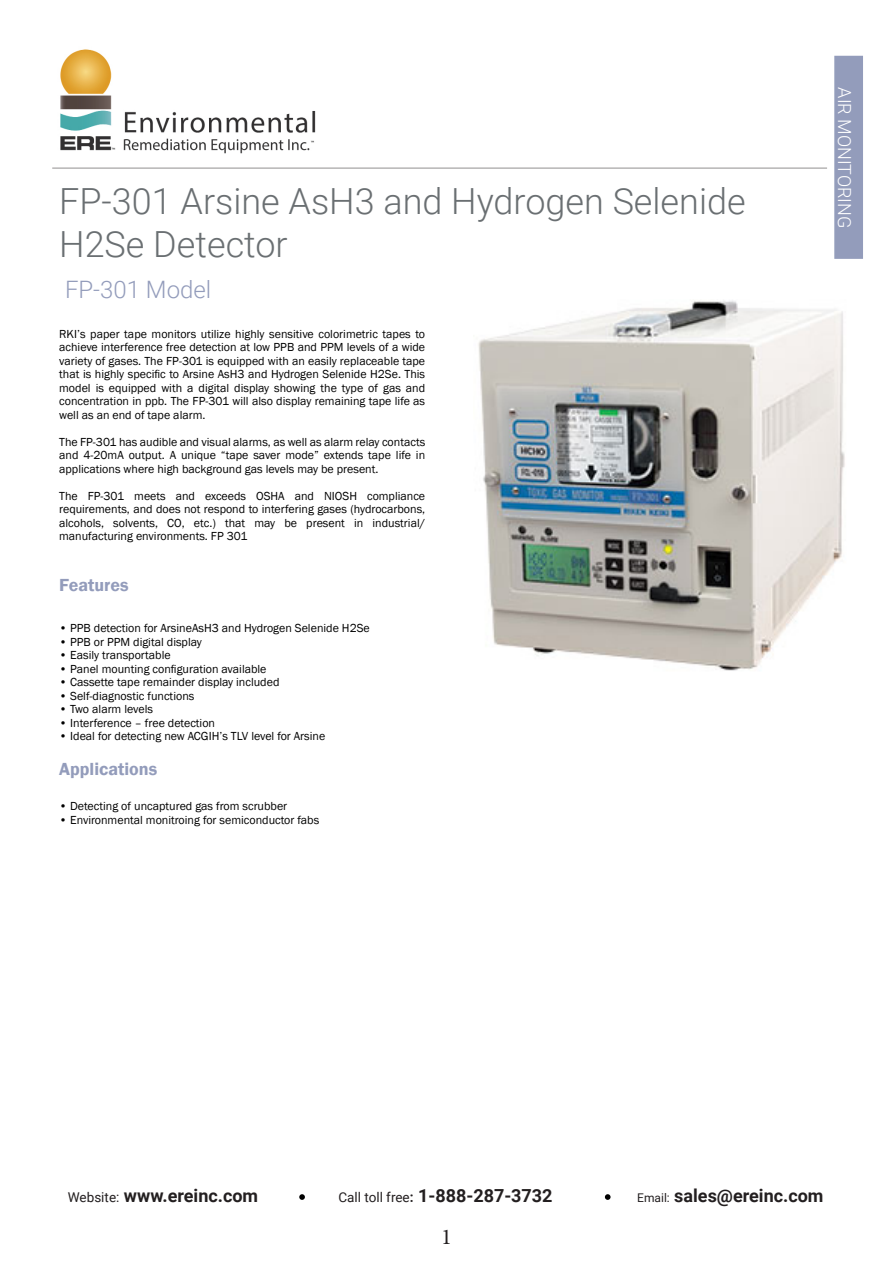
<style>
.page{position:relative;width:893px;height:1263px;background:#fff}
.page>*{position:absolute;margin:0;border:0;box-sizing:border-box;transform-origin:0 0}
.t1{font:300 36px/43.2px "Roboto";color:#6a6f72}
.t2{font:300 24px "Roboto";color:#939cbb}
.t3{font:22.5px "Minion Pro";color:#231f20}
.t4{font:700 18px "Roboto";color:#231f20}
.t5{font:600 18px "Franklin Gothic";color:#939cbb}
.t6{font:300 18px "Roboto";color:#fff}
.t7{font:12px/13.5px "Franklin Gothic";color:#000;text-align:justify}
.s1{font-weight:400;font-size:13.5px}
.s2{font-size:13.5px}
.s3{font-weight:400;font-size:12px}
</style>
<div class="page">
<hr style="left:52px;top:167px;width:775px;height:2px;background:#231f20">
<div style="left:834px;top:56px;width:29px;height:203px;background:#939cbb;border:2px solid #939cbb"></div>
<svg style="left:299px;top:1194px;width:6px;height:6px"></svg>
<svg style="left:605px;top:1194px;width:6px;height:6px"></svg>
<img style="left:60px;top:49px;width:256px;height:105px">
<img style="left:478px;top:300px;width:367px;height:371px">
<p class="t1" style="left:59px;top:178px;width:688px">FP-301 Arsine AsH3 and Hydrogen Selenide<br>H2Se Detector</p>
<p class="t2" style="left:65px;top:273px;width:148px">FP-301 Model</p>
<p class="t7" style="left:59px;top:327px;width:368px">RKI’s paper tape monitors utilize highly sensitive colorimetric tapes to achieve interference free detection at low PPB and PPM levels of a wide variety of gases. The FP-301 is equipped with an easily replaceable tape that is highly specific to Arsine AsH3 and Hydrogen Selenide H2Se. This model is equipped with a digital display showing the type of gas and concentration in ppb. The FP-301 will also display remaining tape life as well as an end of tape alarm.</p>
<p class="t7" style="left:59px;top:435px;width:368px">The FP-301 has audible and visual alarms, as well as alarm relay contacts and 4-20mA output. A unique “tape saver mode” extends tape life in applications where high background gas levels may be present.</p>
<p class="t7" style="left:59px;top:489px;width:368px">The FP-301 meets and exceeds OSHA and NIOSH compliance requirements, and does not respond to interfering gases (hydrocarbons, alcohols, solvents, CO, etc.) that may be present in industrial/ manufacturing environments. FP 301</p>
<p class="t5" style="left:59px;top:574px;width:71px">Features</p>
<p class="t7" style="left:59px;top:622px;width:312px">• PPB detection for ArsineAsH3 and Hydrogen Selenide H2Se</p>
<p class="t7" style="left:59px;top:635px;width:144px">• PPB or PPM digital display</p>
<p class="t7" style="left:59px;top:649px;width:113px">• Easily transportable</p>
<p class="t7" style="left:59px;top:662px;width:209px">• Panel mounting configuration available</p>
<p class="t7" style="left:59px;top:676px;width:222px">• Cassette tape remainder display included</p>
<p class="t7" style="left:59px;top:689px;width:137px">• Self-diagnostic functions</p>
<p class="t7" style="left:59px;top:703px;width:95px">• Two alarm levels</p>
<p class="t7" style="left:59px;top:716px;width:157px">• Interference – free detection</p>
<p class="t7" style="left:59px;top:730px;width:268px">• Ideal for detecting new ACGIH’s TLV level for Arsine</p>
<p class="t5" style="left:59px;top:758px;width:100px">Applications</p>
<p class="t7" style="left:59px;top:800px;width:230px">• Detecting of uncaptured gas from scrubber</p>
<p class="t7" style="left:59px;top:813px;width:262px">• Environmental monitroing for semiconductor fabs</p>
<p class="t6" style="left:857px;top:87px;width:142px;rotate:90deg">AIR MONITORING</p>
<p class="t4" style="left:68px;top:1183px;width:192px"><span class="s1">Website:</span> www.ereinc.com</p>
<p class="t4" style="left:338px;top:1183px;width:216px"><span class="s1">Call toll free</span><span class="s2">:</span> 1-888-287-3732</p>
<p class="t4" style="left:637px;top:1183px;width:188px"><span class="s3">Email:</span> sales@ereinc.com</p>
<h3 class="t3" style="left:441px;top:1222px;width:12px">1</h3>
</div>
